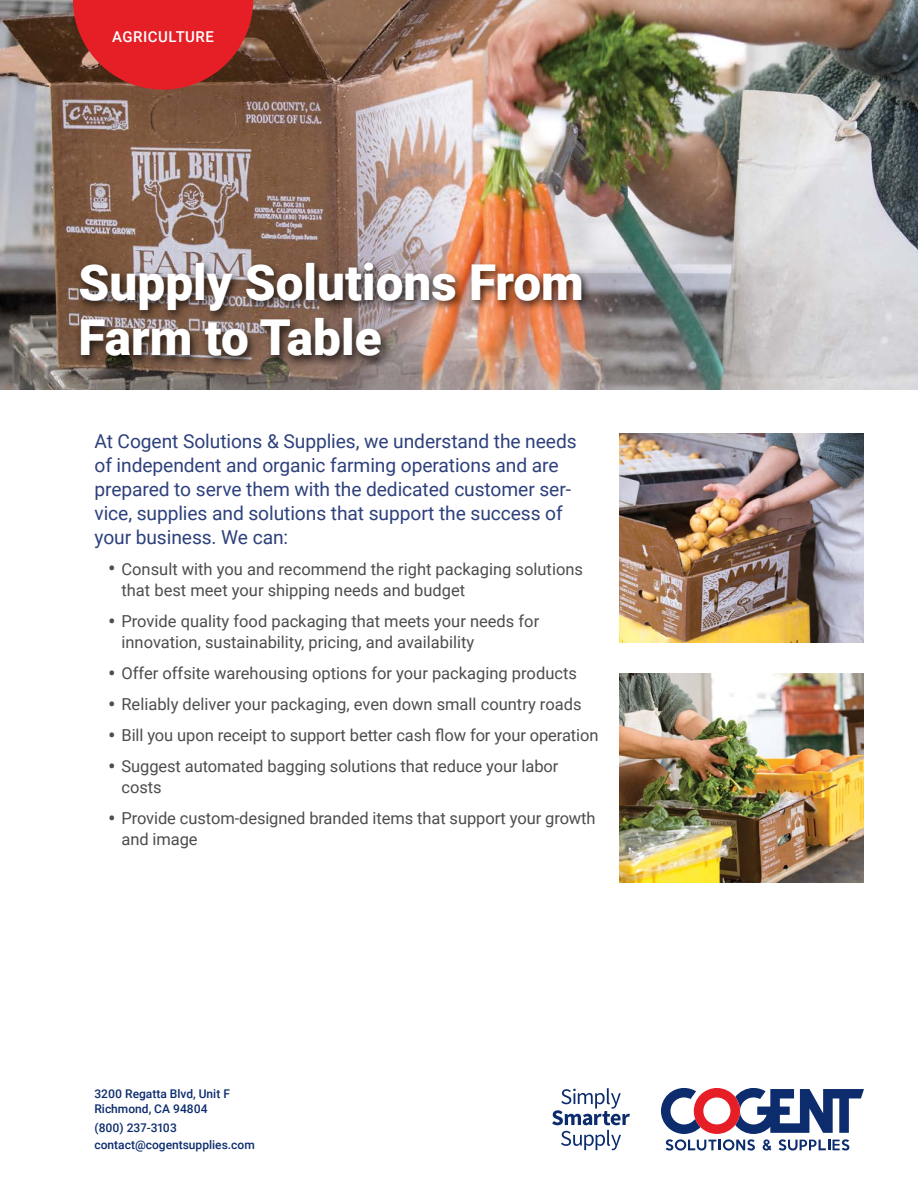
<style>
.page{position:relative;width:918px;height:1188px;background:#fff}
.page>*{position:absolute;margin:0;border:0;box-sizing:border-box;transform-origin:0 0}
.t1{font:900 49.5px/55.5px "Roboto";color:#fff}
.t2{font:19.2px/24px "Roboto";letter-spacing:-.005em;color:#2e417c}
.t3{font:16.5px/21px "Roboto";color:#4d4d4f}
.t4{font:500 15px "Roboto";letter-spacing:.035em;color:#fff}
.t5{font:500 12px/14.4px "Roboto";color:#0c2c6d}
.s1{font-size:22.5px}
</style>
<div class="page">
<img style="left:0;top:0;width:918px;height:390px">
<svg style="left:73px;top:0;width:180px;height:90px;background:#c92527"></svg>
<img style="left:619px;top:434px;width:245px;height:209px">
<img style="left:619px;top:673px;width:245px;height:210px">
<div style="left:75px;top:258px;width:517px;height:110px;background:#000;opacity:.75"></div>
<svg style="left:552px;top:1088px;width:78px;height:62px"></svg>
<svg style="left:661px;top:1088px;width:203px;height:63px"></svg>
<p class="t4" style="left:112px;top:26px;width:103px">AGRICULTURE</p>
<h1 class="t1" style="left:79px;top:253px;width:507px">Supply Solutions From<br>Farm to Table</h1>
<p class="t2" style="left:94px;top:428px;width:484px">At Cogent Solutions &amp; Supplies, we understand the needs of independent and organic farming operations and are prepared to serve them with the dedicated customer ser&shy;vice, supplies and solutions that support the success of your business. We can:</p>
<p class="t3" style="left:122px;top:558px;width:463px;text-indent:-14px"><span class="s1">•</span> Consult with you and recommend the right packaging solutions that best meet your shipping needs and budget</p>
<p class="t3" style="left:122px;top:610px;width:419px;text-indent:-14px"><span class="s1">•</span> Provide quality food packaging that meets your needs for innovation, sustainability, pricing, and availability</p>
<p class="t3" style="left:108px;top:662px;width:470px"><span class="s1">•</span> Offer offsite warehousing options for your packaging products</p>
<p class="t3" style="left:108px;top:693px;width:475px"><span class="s1">•</span> Reliably deliver your packaging, even down small country roads</p>
<p class="t3" style="left:108px;top:724px;width:492px"><span class="s1">•</span> Bill you upon receipt to support better cash flow for your operation</p>
<p class="t3" style="left:122px;top:755px;width:438px;text-indent:-14px"><span class="s1">•</span> Suggest automated bagging solutions that reduce your labor costs</p>
<p class="t3" style="left:122px;top:807px;width:476px;text-indent:-14px"><span class="s1">•</span> Provide custom-designed branded items that support your growth and image</p>
<p class="t5" style="left:94px;top:1086px;width:137px">3200 Regatta Blvd, Unit F<br>Richmond, CA 94804</p>
<p class="t5" style="left:94px;top:1119px;width:162px;line-height:17.2px">(800) 237-3103 contact@cogentsupplies.com</p>
</div>
